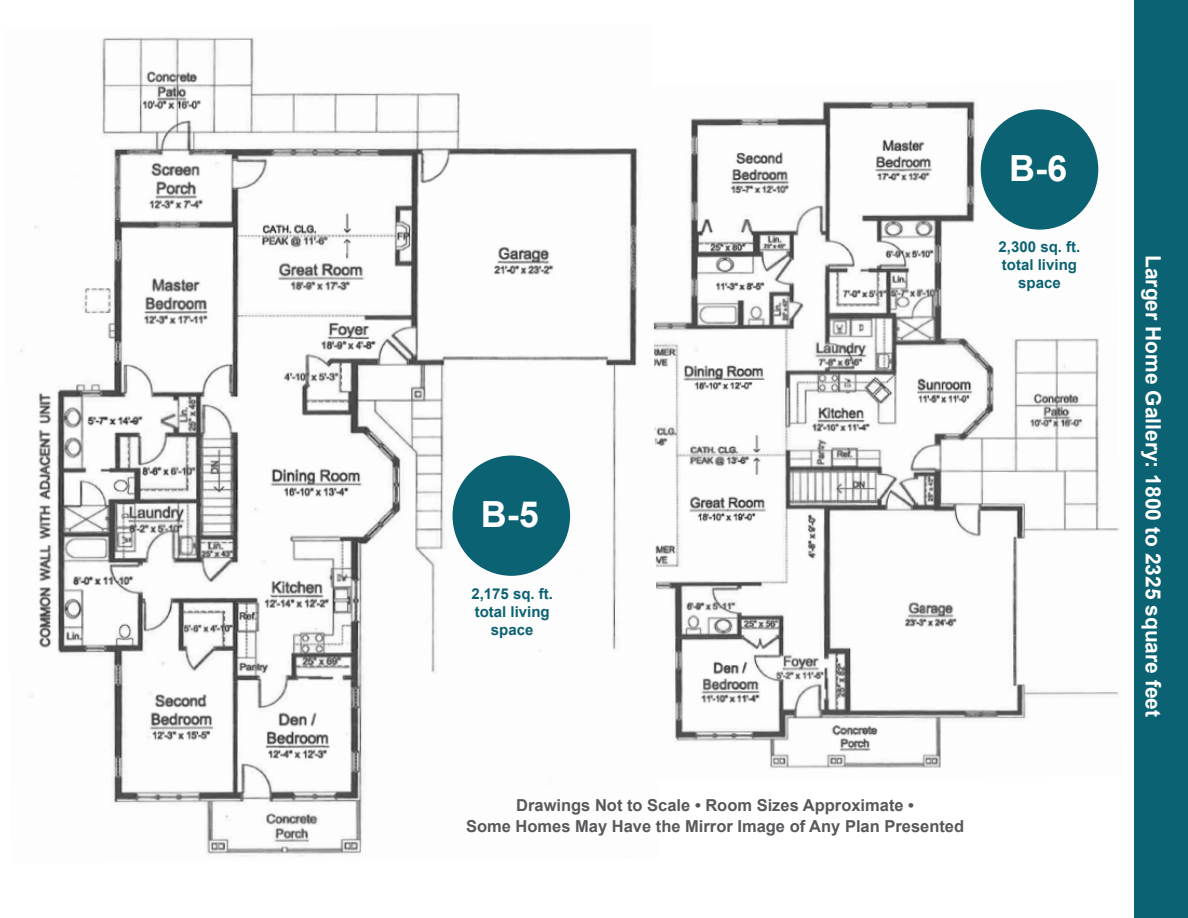
<style>
.page{position:relative;width:1188px;height:918px;background:#fff}
.page>*{position:absolute;margin:0;border:0;box-sizing:border-box;transform-origin:0 0}
.t1{font:700 36px "Arial";color:#fff}
.t2{font:700 21px "Arial";color:#fff}
.t3{font:700 16.5px/21px "Arial";color:#58595b;text-align:center}
.t4{font:700 15px/18px "Arial";color:#0b6272;text-align:center}
</style>
<div class="page">
<img style="left:659px;top:100px;width:460px;height:669px">
<img style="left:20px;top:37px;width:639px;height:819px">
<div style="left:1134px;top:0;width:54px;height:918px;background:#0b6272"></div>
<div style="left:981px;top:110px;width:117px;height:119px;background:#0b6272;border-radius:50%"></div>
<div style="left:981px;top:109px;width:117px;height:121px;border:2px solid #0b6272;border-radius:50%"></div>
<div style="left:453px;top:456px;width:116px;height:119px;background:#0b6272;border-radius:50%"></div>
<div style="left:453px;top:456px;width:117px;height:120px;border:2px solid #0b6272;border-radius:50%"></div>
<h1 class="t1" style="left:1009px;top:155px;width:59px">B-6</h1>
<p class="t4" style="left:999px;top:240px;width:83px">2,300 sq. ft. total living space</p>
<h1 class="t1" style="left:481px;top:501px;width:59px">B-5</h1>
<p class="t4" style="left:471px;top:586px;width:83px">2,175 sq. ft. total living space</p>
<p class="t3" style="left:466px;top:796px;width:500px">Drawings Not to Scale • Room Sizes Approximate •<br>Some Homes May Have the Mirror Image of Any Plan Presented</p>
<p class="t2" style="left:1161px;top:255px;width:464px;rotate:90deg">Larger Home Gallery: 1800 to 2325 square feet</p>
</div>
